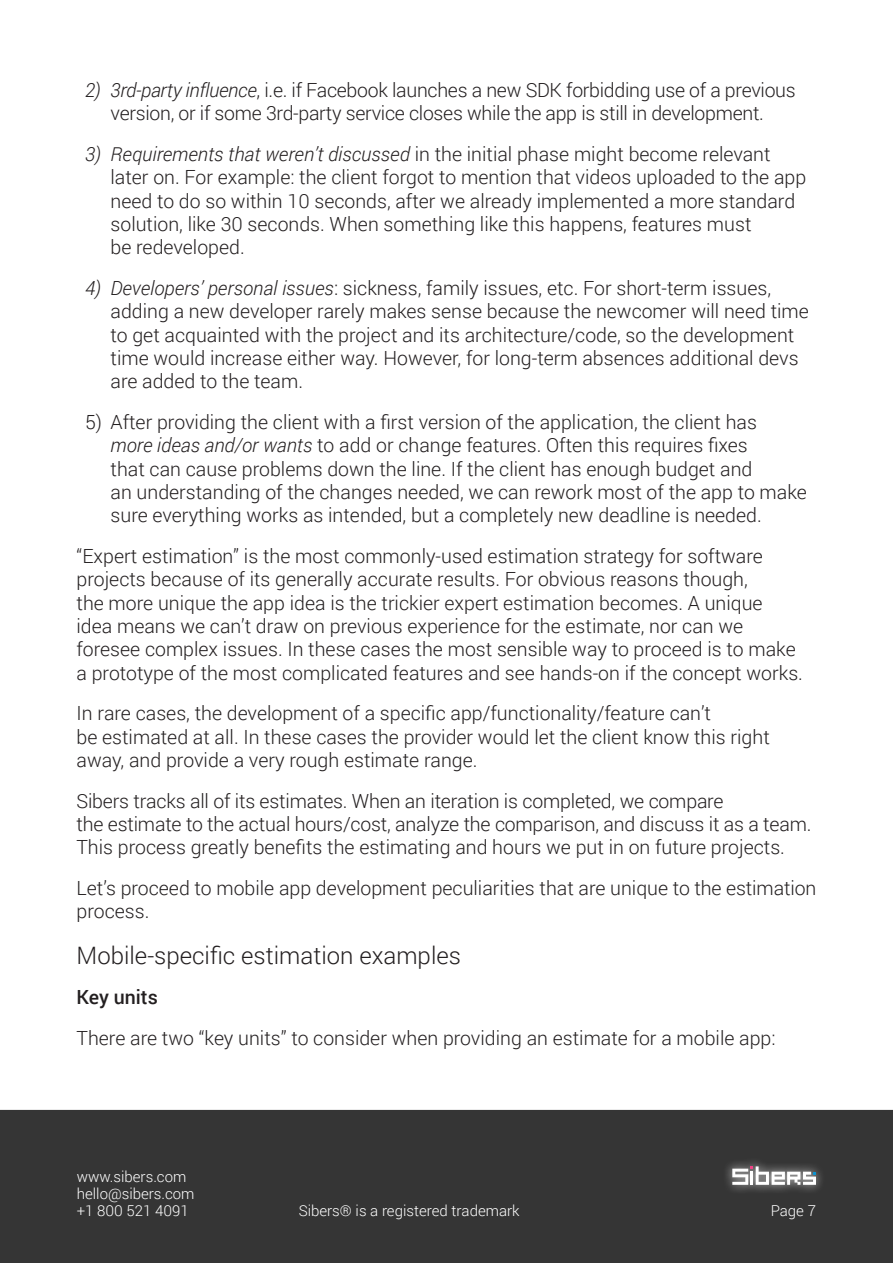
<style>
.page{position:relative;width:893px;height:1263px;background:#fff}
.page>*{position:absolute;margin:0;border:0;box-sizing:border-box;transform-origin:0 0}
.Heading_2{font:300 24px "Roboto";color:#231f20}
.t1{font:300 19.5px/23.4px "Roboto";color:#231f20}
.Heading_3{font:500 19.5px "Roboto";color:#231f20}
.t2{font:300 15px/17px "Roboto";color:#fff}
.s1{font-style:italic}
</style>
<div class="page">
<div style="left:0;top:1110px;width:893px;height:153px;background:#353535"></div>
<div style="left:723px;top:1157px;width:103px;height:37px;background:#fff;opacity:.75"></div>
<svg style="left:732px;top:1166px;width:84px;height:19px"></svg>
<p class="t1" style="left:85px;top:78px;width:712px;text-align:center"><span class="s1">2) 3rd-party influence</span>, i.e. if Facebook launches a new SDK forbidding use of a previous version, or if some 3rd-party service closes while the app is still in development.</p>
<p class="t1" style="left:111px;top:142px;width:697px;text-indent:-26px"><span class="s1">3) Requirements that weren’t discussed</span> in the initial phase might become relevant later on. For example: the client forgot to mention that videos uploaded to the app need to do so within 10 seconds, after we already implemented a more standard solution, like 30 seconds. When something like this happens, features must<br>be redeveloped.</p>
<p class="t1" style="left:111px;top:276px;width:700px;text-indent:-26px"><span class="s1">4) Developers’ personal issues</span>: sickness, family issues, etc. For short-term issues, adding a new developer rarely makes sense because the newcomer will need time to get acquainted with the project and its architecture/code, so the development time would increase either way. However, for long-term absences additional devs are added to the team.</p>
<p class="t1" style="left:111px;top:410px;width:698px;text-indent:-26px">5) After providing the client with a first version of the application, the client has<br><span class="s1">more ideas and/or wants</span> to add or change features. Often this requires fixes<br>that can cause problems down the line. If the client has enough budget and<br>an understanding of the changes needed, we can rework most of the app to make sure everything works as intended, but a completely new deadline is needed.</p>
<p class="t1" style="left:77px;top:544px;width:728px">“Expert estimation” is the most commonly-used estimation strategy for software projects because of its generally accurate results. For obvious reasons though,<br>the more unique the app idea is the trickier expert estimation becomes. A unique idea means we can’t draw on previous experience for the estimate, nor can we foresee complex issues. In these cases the most sensible way to proceed is to make a prototype of the most complicated features and see hands-on if the concept works.</p>
<p class="t1" style="left:77px;top:701px;width:695px">In rare cases, the development of a specific app/functionality/feature can’t<br>be estimated at all. In these cases the provider would let the client know this right away, and provide a very rough estimate range.</p>
<p class="t1" style="left:77px;top:788px;width:736px">Sibers tracks all of its estimates. When an iteration is completed, we compare<br>the estimate to the actual hours/cost, analyze the comparison, and discuss it as a team.<br>This process greatly benefits the estimating and hours we put in on future projects.</p>
<p class="t1" style="left:77px;top:875px;width:741px">Let’s proceed to mobile app development peculiarities that are unique to the estimation process.</p>
<p class="Heading_2" style="left:77px;top:939px;width:386px">Mobile-specific estimation examples</p>
<p class="Heading_3" style="left:77px;top:984px;width:83px">Key units</p>
<p class="t1" style="left:77px;top:1025px;width:700px">There are two “key units” to consider when providing an estimate for a mobile app:</p>
<p class="t2" style="left:77px;top:1168px;width:119px">www.sibers.com hello@sibers.com +1 800 521 4091</p>
<p class="t2" style="left:299px;top:1202px;width:222px">Sibers® is a registered trademark</p>
<p class="t2" style="left:771px;top:1202px;width:47px">Page 7</p>
</div>
